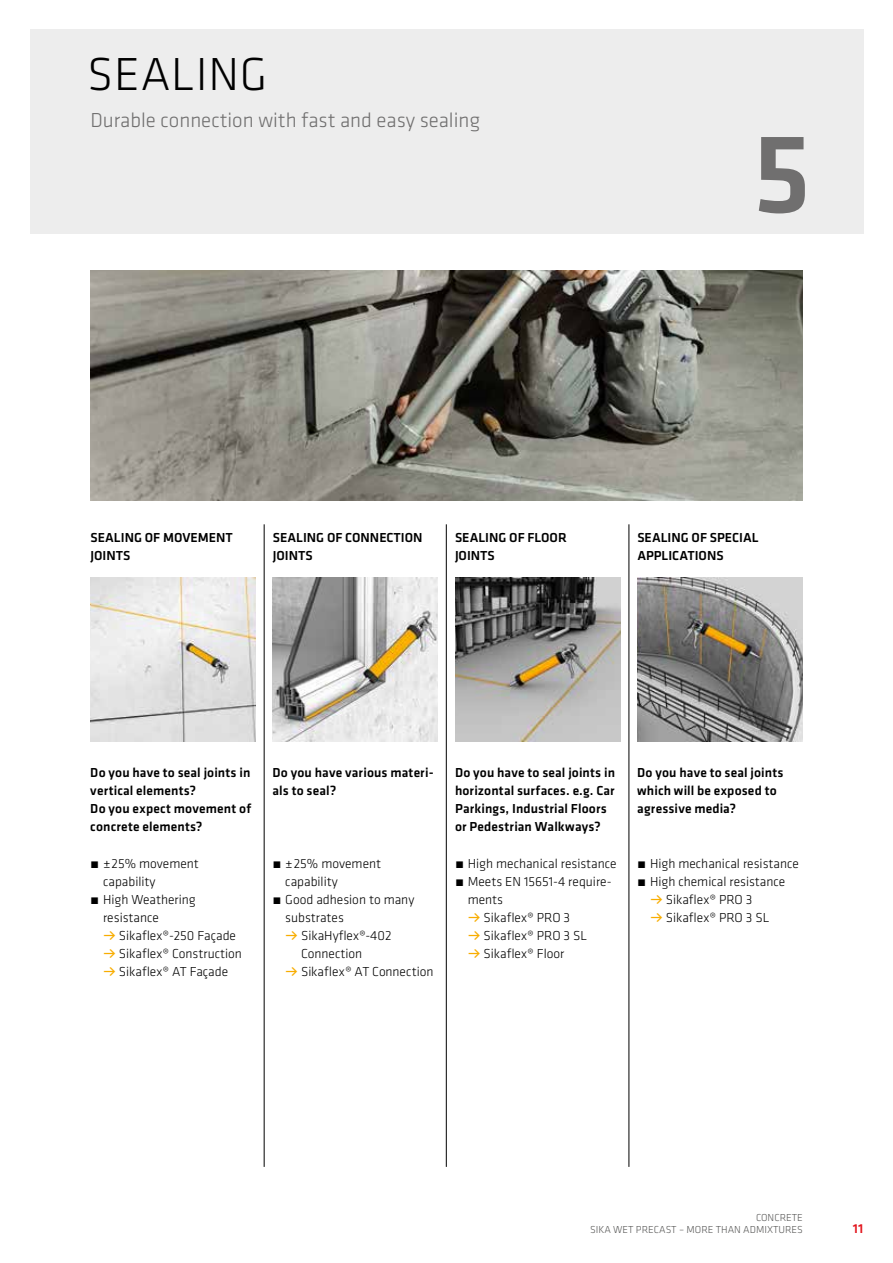
<style>
.page{position:relative;width:893px;height:1263px;background:#fff}
.page>*{position:absolute;margin:0;border:0;box-sizing:border-box;transform-origin:0 0}
.t1{font:500 116.55px "Klavika";color:#706f6f}
.t2{font:300 48px "Klavika";letter-spacing:.015em;color:#000}
.t3{font:300 21px "Klavika";color:#706f6f}
.t4{font:300 13.5px/18.1px "Klavika";color:#000}
.t5{font:500 13.5px/18.1px "Klavika";letter-spacing:.01em;color:#000}
.t6{font:500 13.5px "Klavika";color:#e2141c}
.t7{font:300 10.5px/12.6px "Klavika";color:#575756;text-align:right}
.s1{font-weight:500;color:#f8ad00}
</style>
<div class="page">
<div style="left:30px;top:30px;width:833px;height:204px;background:#ededed"></div>
<hr style="left:264px;top:524px;width:1px;height:643px;background:#000">
<hr style="left:446px;top:524px;width:1px;height:643px;background:#000">
<hr style="left:629px;top:524px;width:1px;height:643px;background:#000">
<img style="left:91px;top:270px;width:712px;height:230px">
<img style="left:91px;top:578px;width:165px;height:163px">
<img style="left:273px;top:578px;width:165px;height:163px">
<img style="left:455px;top:578px;width:165px;height:163px">
<img style="left:637px;top:578px;width:165px;height:163px">
<h2 class="t2" style="left:87px;top:46px;width:181px">SEALING</h2>
<h3 class="t3" style="left:91px;top:107px;width:391px">Durable connection with fast and easy sealing</h3>
<h1 class="t1" style="left:752px;top:95px;width:61px">5</h1>
<p class="t5" style="left:455px;top:528px;width:113px">SEALING OF FLOOR<br>JOINTS</p>
<p class="t5" style="left:91px;top:528px;width:144px">SEALING OF MOVEMENT<br>JOINTS</p>
<p class="t5" style="left:273px;top:528px;width:151px">SEALING OF CONNECTION<br>JOINTS</p>
<p class="t5" style="left:637px;top:528px;width:123px">SEALING OF SPECIAL<br>APPLICATIONS</p>
<p class="t5" style="left:90px;top:763px;width:162px">Do you have to seal joints in vertical elements?<br>Do you expect movement of concrete elements?</p>
<p class="t4" style="left:90px;top:854px;width:110px">́ ±25% movement</p>
<p class="t4" style="left:103px;top:872px;width:54px">capability</p>
<p class="t4" style="left:90px;top:890px;width:107px">́ High Weathering</p>
<p class="t4" style="left:103px;top:908px;width:57px">resistance</p>
<p class="t4" style="left:103px;top:926px;width:135px"><span class="s1">•</span> Sikaflex®-250 Façade</p>
<p class="t4" style="left:103px;top:944px;width:140px"><span class="s1">•</span> Sikaflex® Construction</p>
<p class="t4" style="left:103px;top:962px;width:127px"><span class="s1">•</span> Sikaflex® AT Façade</p>
<p class="t5" style="left:273px;top:763px;width:163px">Do you have various materi&shy;als to seal?</p>
<p class="t4" style="left:273px;top:854px;width:110px">́ ±25% movement</p>
<p class="t4" style="left:285px;top:872px;width:54px">capability</p>
<p class="t4" style="left:273px;top:890px;width:143px">́ Good adhesion to many</p>
<p class="t4" style="left:285px;top:908px;width:60px">substrates</p>
<p class="t4" style="left:301px;top:926px;width:92px;text-indent:-16px"><span class="s1">•</span> SikaHyflex®-402<br>Connection</p>
<p class="t4" style="left:285px;top:962px;width:150px"><span class="s1">•</span> Sikaflex® AT Connection</p>
<p class="t5" style="left:455px;top:763px;width:162px">Do you have to seal joints in horizontal surfaces. e.g. Car<br>Parkings, Industrial Floors or Pedestrian Walkways?</p>
<p class="t4" style="left:455px;top:854px;width:163px">́ High mechanical resistance</p>
<p class="t4" style="left:455px;top:872px;width:158px">́ Meets EN 15651-4 require-</p>
<p class="t4" style="left:468px;top:890px;width:37px">ments</p>
<p class="t4" style="left:468px;top:908px;width:104px"><span class="s1">•</span> Sikaflex® PRO 3</p>
<p class="t4" style="left:468px;top:926px;width:121px"><span class="s1">•</span> Sikaflex® PRO 3 SL</p>
<p class="t4" style="left:468px;top:944px;width:98px"><span class="s1">•</span> Sikaflex® Floor</p>
<p class="t5" style="left:637px;top:763px;width:148px">Do you have to seal joints which will be exposed to agressive media?</p>
<p class="t4" style="left:637px;top:854px;width:163px">́ High mechanical resistance ́ High chemical resistance</p>
<p class="t4" style="left:650px;top:890px;width:104px"><span class="s1">•</span> Sikaflex® PRO 3</p>
<p class="t4" style="left:650px;top:908px;width:121px"><span class="s1">•</span> Sikaflex® PRO 3 SL</p>
<p class="t7" style="left:590px;top:1211px;width:214px">CONCRETE<br>SIKA WET PRECAST – MORE THAN ADMIXTURES</p>
<p class="t6" style="left:853px;top:1219px;width:12px">11</p>
</div>
